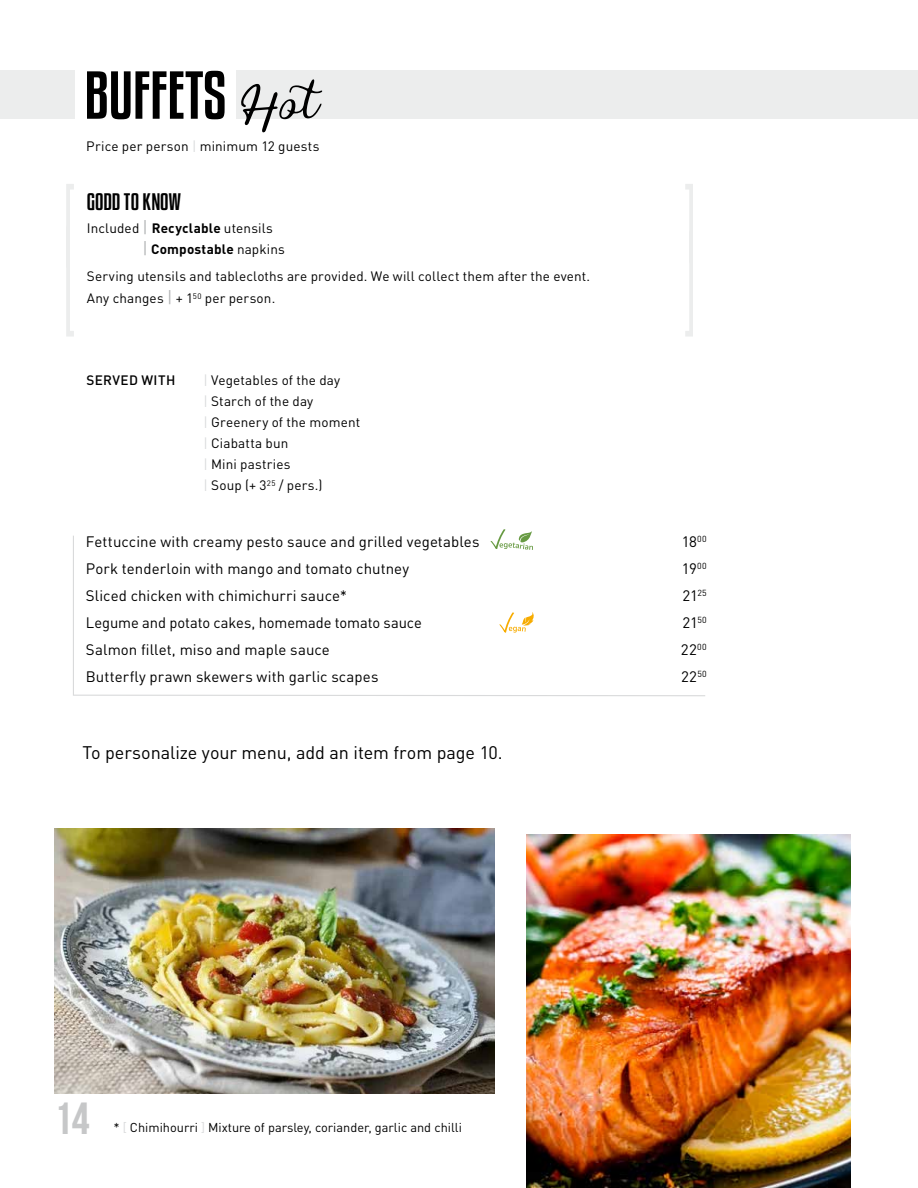
<style>
.page{position:relative;width:918px;height:1188px;background:#fff}
.page>*{position:absolute;margin:0;border:0;box-sizing:border-box;transform-origin:0 0}
.t1{font:60px "Kenyan Coffee Rg";color:#000}
.t2{font:45px "Bebas Neue";color:#c6c7c8}
.t3{font:21px "Kenyan Coffee Rg";letter-spacing:-.005em;color:#000}
.t4{font:18px "DINOT";letter-spacing:-.005em;color:#000}
.t5{font:15px "DINOT";letter-spacing:.005em;color:#000}
.t6{font:13.5px/21px "DINOT";letter-spacing:.01em;color:#000}
.t7{font:500 13.5px "DINOT";letter-spacing:.03em;color:#000}
.t8{font:12.75px "DINOT";color:#000}
.s1{font-family:"Vesetia";font-size:52.5px}
.s2{color:#d9dadb}
.s3{font-size:16.5px;color:#b1b3b4}
.s4{font-weight:700}
</style>
<div class="page">
<svg style="left:73px;top:535px;width:632px;height:162px"></svg>
<div style="left:237px;top:70px;width:681px;height:49px;background:#eceded"></div>
<div style="left:0;top:70px;width:74px;height:49px;background:#eceded"></div>
<img style="left:526px;top:834px;width:324px;height:354px">
<svg style="left:685px;top:184px;width:8px;height:153px"></svg>
<svg style="left:66px;top:184px;width:8px;height:153px"></svg>
<svg style="left:490px;top:529px;width:43px;height:21px"></svg>
<svg style="left:499px;top:612px;width:36px;height:21px"></svg>
<img style="left:54px;top:829px;width:441px;height:264px">
<h1 class="t1" style="left:84px;top:55px;width:234px">BUFFETS <span class="s1">Hot</span></h1>
<p class="t6" style="left:86px;top:134px;width:235px">Price per person <span class="s2">|</span> minimum 12 guests</p>
<h3 class="t3" style="left:87px;top:188px;width:96px">GODD TO KNOW</h3>
<p class="t6" style="left:142px;top:217px;width:144px;text-indent:-56px">Included <span class="s3">|</span> <span class="s4">Recyclable</span> utensils<br><span class="s3">|</span> <span class="s4">Compostable</span> napkins</p>
<p class="t6" style="left:87px;top:264px;width:505px;line-height:22.5px">Serving utensils and tablecloths are provided. We will collect them after the event.<br>Any changes <span class="s3">|</span> + 1<sup>50</sup> per person.</p>
<p class="t7" style="left:87px;top:370px;width:90px">SERVED WITH</p>
<p class="t6" style="left:203px;top:369px;width:158px"><span class="s2">|</span> Vegetables of the day<br><span class="s2">|</span> Starch of the day<br><span class="s2">|</span> Greenery of the moment <span class="s2">|</span> Ciabatta bun<br><span class="s2">|</span> Mini pastries<br><span class="s2">|</span> Soup (+ 3<sup>25</sup> / pers.)</p>
<p class="t5" style="left:86px;top:530px;width:395px">Fettuccine with creamy pesto sauce and grilled vegetables</p>
<p class="t5" style="left:682px;top:530px;width:27px">18<sup>00</sup></p>
<p class="t5" style="left:86px;top:557px;width:325px">Pork tenderloin with mango and tomato chutney</p>
<p class="t5" style="left:682px;top:557px;width:26px">19<sup>00</sup></p>
<p class="t5" style="left:86px;top:584px;width:263px">Sliced chicken with chimichurri sauce*</p>
<p class="t5" style="left:682px;top:584px;width:26px">21<sup>25</sup></p>
<p class="t5" style="left:86px;top:611px;width:337px">Legume and potato cakes, homemade tomato sauce</p>
<p class="t5" style="left:682px;top:611px;width:26px">21<sup>50</sup></p>
<p class="t5" style="left:86px;top:638px;width:245px">Salmon fillet, miso and maple sauce</p>
<p class="t5" style="left:681px;top:638px;width:27px">22<sup>00</sup></p>
<p class="t5" style="left:86px;top:665px;width:294px">Butterfly prawn skewers with garlic scapes</p>
<p class="t5" style="left:681px;top:665px;width:27px">22<sup>50</sup></p>
<h3 class="t4" style="left:83px;top:738px;width:421px">To personalize your menu, add an item from page 10.</h3>
<h2 class="t2" style="left:54px;top:1093px;width:37px">14</h2>
<p class="t8" style="left:113px;top:1117px;width:350px">* <span class="s2">[</span> Chimihourri <span class="s2">]</span> Mixture of parsley, coriander, garlic and chilli</p>
</div>
